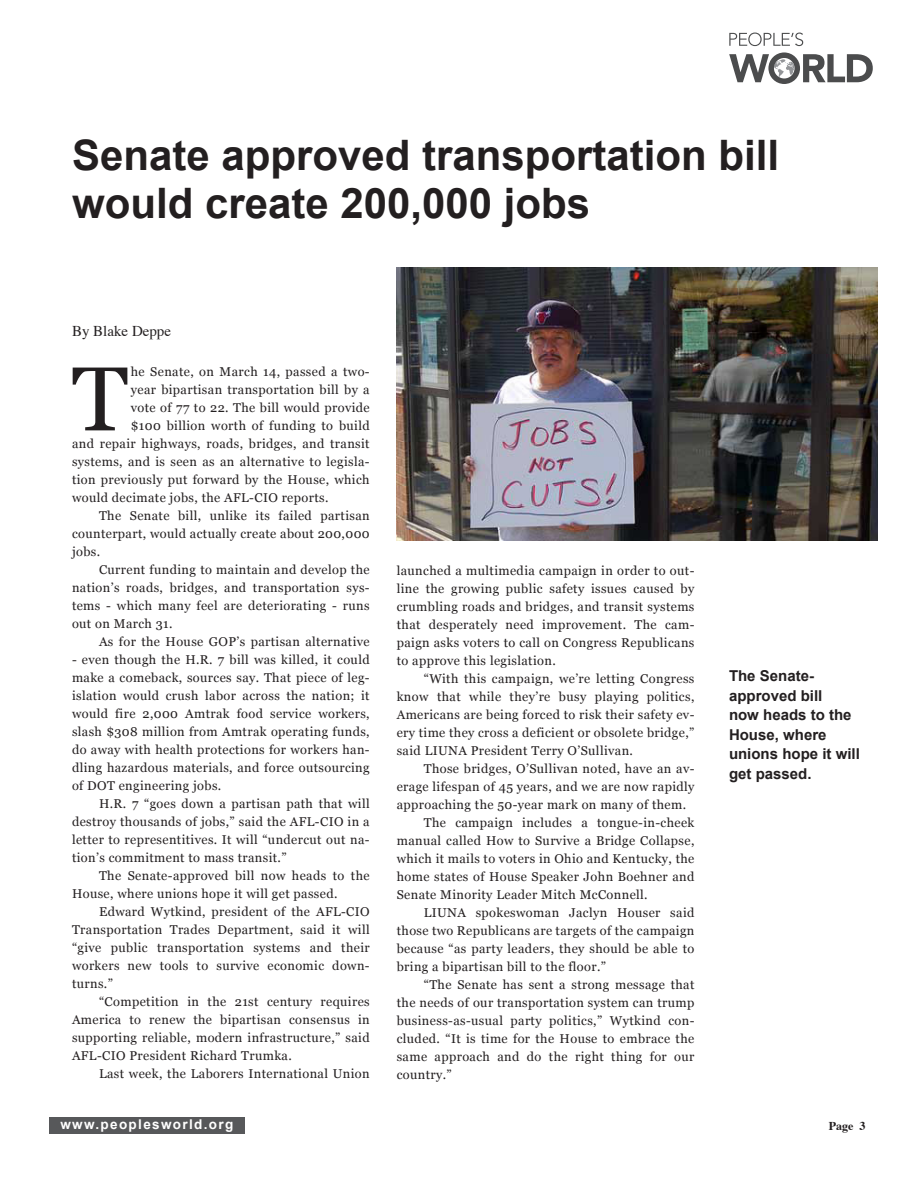
<style>
.page{position:relative;width:918px;height:1188px;background:#fff}
.page>*{position:absolute;margin:0;border:0;box-sizing:border-box;transform-origin:0 0}
.caps_paragraph{font:90.75px "Georgia";color:#231f20}
.title_arial-medium{font:700 42px/48px "Arial";color:#231f20}
.quote{font:700 15px/19.5px "Arial";color:#231f20}
.by_line{font:15px "Times";color:#231f20}
.t1{font:700 13.5px "Arial";letter-spacing:.1em;color:#fff}
.body-text{font:12.75px/18px "Georgia";letter-spacing:.03em;color:#231f20;text-align:justify}
.caps_paragraph-2{font:12.75px "Georgia";letter-spacing:.03em;color:#231f20}
.by_line-2{font:700 12px "Times";color:#231f20}
</style>
<div class="page">
<div style="left:49px;top:1118px;width:196px;height:16px;background:#57585a"></div>
<svg style="left:729px;top:33px;width:74px;height:13px"></svg>
<svg style="left:729px;top:52px;width:144px;height:32px"></svg>
<img style="left:397px;top:267px;width:480px;height:274px">
<p class="title_arial-medium" style="left:72px;top:132px;width:709px">Senate approved transportation bill would create 200,000 jobs</p>
<p class="by_line" style="left:72px;top:317px;width:101px">By Blake Deppe</p>
<p class="caps_paragraph" style="left:72px;top:344px;width:58px">T</p>
<p class="caps_paragraph-2" style="left:131px;top:364px;width:240px">he Senate, on March 14, passed a two-</p>
<p class="caps_paragraph-2" style="left:131px;top:382px;width:240px">year bipartisan transportation bill by a</p>
<p class="caps_paragraph-2" style="left:131px;top:400px;width:240px">vote of 77 to 22. The bill would provide</p>
<p class="caps_paragraph-2" style="left:131px;top:418px;width:240px">$100 billion worth of funding to build</p>
<p class="caps_paragraph-2" style="left:72px;top:436px;width:299px">and repair highways, roads, bridges, and transit</p>
<p class="caps_paragraph-2" style="left:72px;top:454px;width:299px">systems, and is seen as an alternative to legisla-</p>
<p class="caps_paragraph-2" style="left:72px;top:472px;width:299px">tion previously put forward by the House, which</p>
<p class="caps_paragraph-2" style="left:72px;top:490px;width:258px">would decimate jobs, the AFL-CIO reports.</p>
<p class="body-text" style="left:72px;top:507px;width:299px;text-indent:27px">The Senate bill, unlike its failed partisan counterpart, would actually create about 200,000 jobs.</p>
<p class="body-text" style="left:72px;top:561px;width:299px;text-indent:27px">Current funding to maintain and develop the nation’s roads, bridges, and transportation sys&shy;tems - which many feel are deteriorating - runs out on March 31.</p>
<p class="body-text" style="left:99px;top:633px;width:272px">As for the House GOP’s partisan alternative</p>
<p class="body-text" style="left:72px;top:651px;width:299px">- even though the H.R. 7 bill was killed, it could make a comeback, sources say. That piece of leg&shy;islation would crush labor across the nation; it would fire 2,000 Amtrak food service workers, slash $308 million from Amtrak operating funds, do away with health protections for workers han&shy;dling hazardous materials, and force outsourcing of DOT engineering jobs.</p>
<p class="body-text" style="left:72px;top:795px;width:299px;text-indent:27px">H.R. 7 “goes down a partisan path that will destroy thousands of jobs,” said the AFL-CIO in a letter to representitives. It will “undercut out na&shy;tion’s commitment to mass transit.”</p>
<p class="body-text" style="left:72px;top:867px;width:299px;text-indent:27px">The Senate-approved bill now heads to the<br>House, where unions hope it will get passed.</p>
<p class="body-text" style="left:72px;top:903px;width:299px;text-indent:27px">Edward Wytkind, president of the AFL-CIO Transportation Trades Department, said it will “give public transportation systems and their workers new tools to survive economic down&shy;turns.”</p>
<p class="body-text" style="left:72px;top:993px;width:299px;text-indent:27px">“Competition in the 21st century requires America to renew the bipartisan consensus in supporting reliable, modern infrastructure,” said AFL-CIO President Richard Trumka.</p>
<p class="body-text" style="left:99px;top:1065px;width:272px">Last week, the Laborers International Union</p>
<p class="t1" style="left:60px;top:1116px;width:174px">www.peoplesworld.org</p>
<p class="body-text" style="left:397px;top:562px;width:299px">launched a multimedia campaign in order to out&shy;line the growing public safety issues caused by crumbling roads and bridges, and transit systems that desperately need improvement. The cam&shy;paign asks voters to call on Congress Republicans to approve this legislation.</p>
<p class="body-text" style="left:397px;top:670px;width:299px;text-indent:27px">“With this campaign, we’re letting Congress know that while they’re busy playing politics, Americans are being forced to risk their safety ev&shy;ery time they cross a deficient or obsolete bridge,” said LIUNA President Terry O’Sullivan.</p>
<p class="body-text" style="left:397px;top:760px;width:299px;text-indent:27px">Those bridges, O’Sullivan noted, have an av&shy;erage lifespan of 45 years, and we are now rapidly approaching the 50-year mark on many of them.</p>
<p class="body-text" style="left:397px;top:814px;width:299px;text-indent:27px">The campaign includes a tongue-in-cheek manual called How to Survive a Bridge Collapse, which it mails to voters in Ohio and Kentucky, the home states of House Speaker John Boehner and Senate Minority Leader Mitch McConnell.</p>
<p class="body-text" style="left:397px;top:904px;width:299px;text-indent:27px">LIUNA spokeswoman Jaclyn Houser said those two Republicans are targets of the campaign because “as party leaders, they should be able to bring a bipartisan bill to the floor.”</p>
<p class="body-text" style="left:397px;top:976px;width:299px;text-indent:27px">“The Senate has sent a strong message that the needs of our transportation system can trump business-as-usual party politics,” Wytkind con&shy;cluded. “It is time for the House to embrace the same approach and do the right thing for our country.”</p>
<p class="quote" style="left:729px;top:667px;width:132px">The Senate&shy;approved bill<br>now heads to the<br>House, where unions hope it will get passed.</p>
<p class="by_line-2" style="left:829px;top:1114px;width:38px">Page 3</p>
</div>
